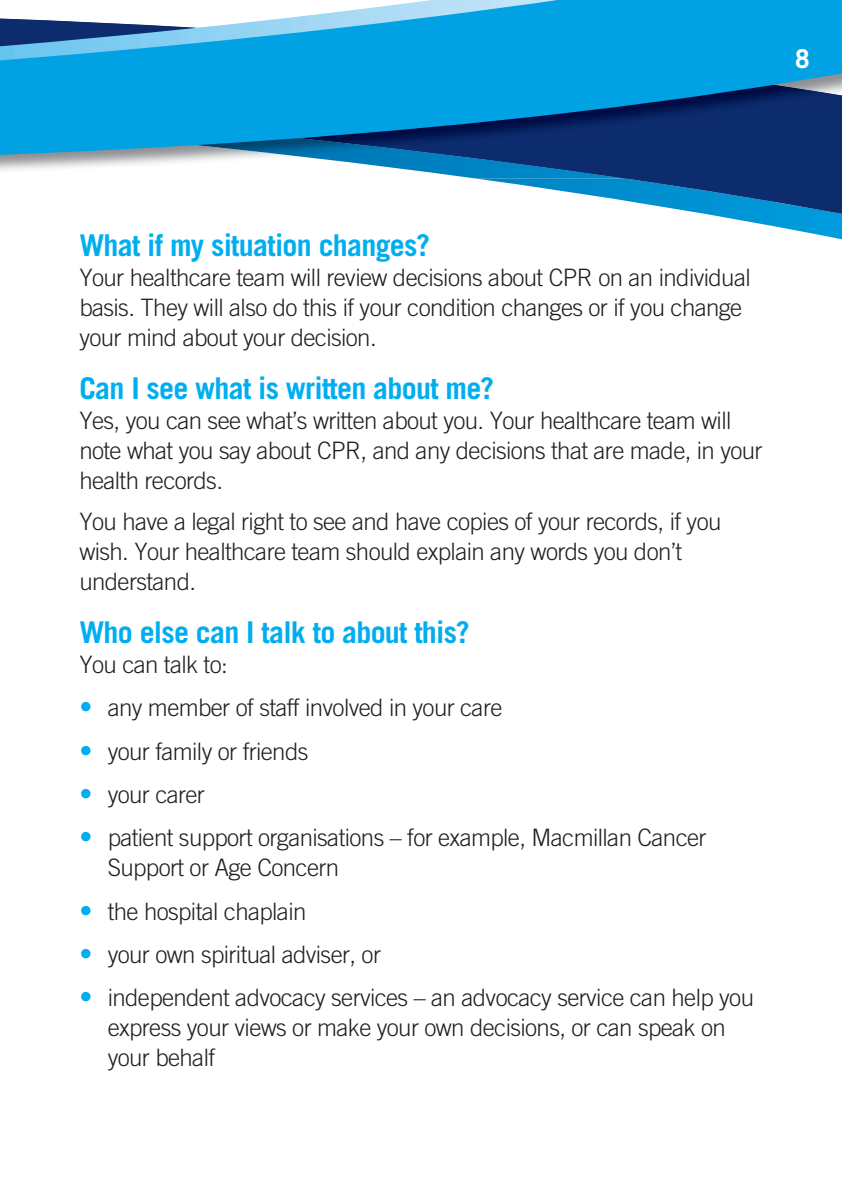
<style>
.page{position:relative;width:842px;height:1191px;background:#fff}
.page>*{position:absolute;margin:0;border:0;box-sizing:border-box;transform-origin:0 0}
.t1{font:700 30px "Trade Gothic LT Com";letter-spacing:-.025em;color:#00aeef}
.t2{font:700 26px "Trade Gothic LT Com";color:#fff}
.t3{font:300 24px/30px "Trade Gothic LT Com";letter-spacing:-.025em;color:#231f20}
.s1{font-size:26px;color:#00aeef}
</style>
<div class="page">
<svg style="left:762px;top:224px;width:80px;height:15px"></svg>
<svg style="left:670px;top:208px;width:172px;height:16px;fill:#0099da"></svg>
<svg style="left:0;top:0;width:842px;height:208px;fill:#00a2e4"></svg>
<p class="t2" style="left:795px;top:43px;width:16px">8</p>
<p class="t1" style="left:79px;top:227px;width:352px">What if my situation changes?</p>
<p class="t3" style="left:79px;top:262px;width:673px">Your healthcare team will review decisions about CPR on an individual basis. They will also do this if your condition changes or if you change your mind about your decision.</p>
<p class="t1" style="left:79px;top:369px;width:416px">Can I see what is written about me?</p>
<p class="t3" style="left:79px;top:405px;width:685px">Yes, you can see what’s written about you. Your healthcare team will note what you say about CPR, and any decisions that are made, in your health records.</p>
<p class="t3" style="left:79px;top:506px;width:643px">You have a legal right to see and have copies of your records, if you wish. Your healthcare team should explain any words you don’t understand.</p>
<p class="t1" style="left:79px;top:613px;width:392px">Who else can I talk to about this?</p>
<p class="t3" style="left:79px;top:649px;width:150px">You can talk to:</p>
<p class="t3" style="left:79px;top:692px;width:425px"><span class="s1">•</span> any member of staff involved in your care</p>
<p class="t3" style="left:79px;top:735px;width:231px"><span class="s1">•</span> your family or friends</p>
<p class="t3" style="left:79px;top:779px;width:127px"><span class="s1">•</span> your carer</p>
<p class="t3" style="left:108px;top:822px;width:600px;text-indent:-28px"><span class="s1">•</span> patient support organisations – for example, Macmillan Cancer<br>Support or Age Concern</p>
<p class="t3" style="left:79px;top:895px;width:229px"><span class="s1">•</span> the hospital chaplain</p>
<p class="t3" style="left:79px;top:939px;width:303px"><span class="s1">•</span> your own spiritual adviser, or</p>
<p class="t3" style="left:108px;top:982px;width:648px;text-indent:-28px"><span class="s1">•</span> independent advocacy services – an advocacy service can help you express your views or make your own decisions, or can speak on your behalf</p>
</div>
